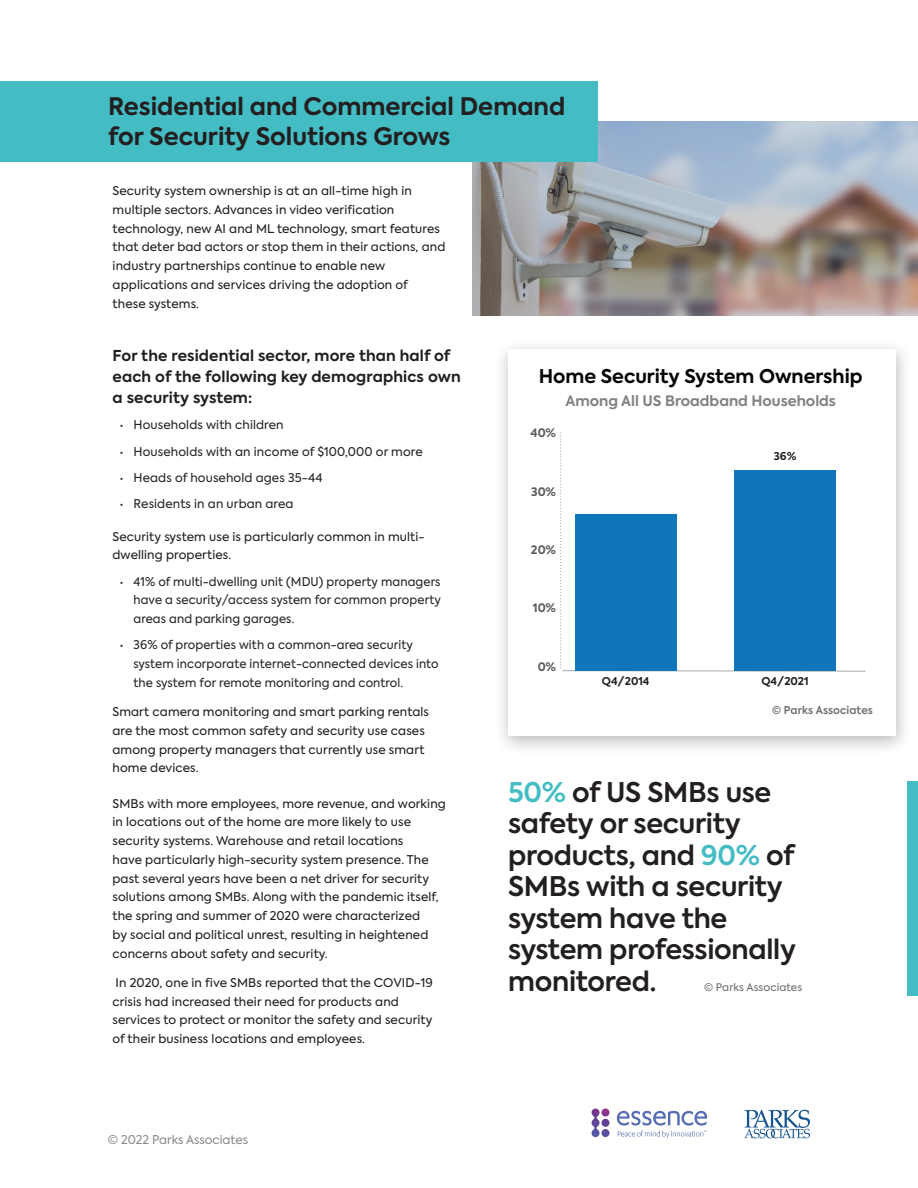
<style>
.page{position:relative;width:918px;height:1188px;background:#fff}
.page>*{position:absolute;margin:0;border:0;box-sizing:border-box;transform-origin:0 0}
.Call_Out{font:600 27px/31.5px "Axiforma";letter-spacing:-.01em;color:#231f20}
.Header_-_Main{font:700 24px/30px "Axiforma";color:#231f20}
.t1{font:700 18.9px "Axiforma";color:#050504}
.Body_Copy{font:700 15px/21px "Axiforma";letter-spacing:.01em;color:#231f20}
.t2{font:700 14.4px "Axiforma";color:#808285}
.Body_Copy-2{font:12px/18.8px "Axiforma";letter-spacing:.01em;color:#231f20}
.t3{font:12px/18.8px "Axiforma";letter-spacing:.01em;color:#282526;text-align:justify}
.t4{font:12px "Axiforma";color:#85888b}
.t5{font:700 11.7px "Axiforma";color:#5a595c}
.t6{font:700 10.8px "Axiforma";color:#231f20}
.t7{font:600 10.8px "Axiforma";letter-spacing:.01em;color:#6e6e71}
.Body_Copy-3{font:10.5px "Axiforma";letter-spacing:.01em;color:#6c6d70}
.s1{font-family:"Myriad Pro";font-weight:300}
.s2{color:#43bcc4}
</style>
<div class="page">
<div style="left:495px;top:339px;width:418px;height:416px;background:#231f20;opacity:.3"></div>
<div style="left:508px;top:350px;width:388px;height:386px;background:#fff"></div>
<svg style="left:473px;top:122px;width:445px;height:193px;background:#9d9da1"></svg>
<div style="left:0;top:81px;width:597px;height:81px;background:#43bcc4"></div>
<svg style="left:744px;top:1110px;width:66px;height:28px"></svg>
<svg style="left:617px;top:1111px;width:90px;height:27px"></svg>
<svg style="left:591px;top:1108px;width:18px;height:30px"></svg>
<svg style="left:560px;top:433px;width:305px;height:238px"></svg>
<div style="left:575px;top:515px;width:102px;height:156px;background:#1175bc"></div>
<div style="left:734px;top:471px;width:102px;height:200px;background:#1175bc"></div>
<div style="left:908px;top:781px;width:10px;height:215px;background:#43bcc4"></div>
<p class="Header_-_Main" style="left:108px;top:92px;width:459px">Residential and Commercial Demand for Security Solutions Grows</p>
<p class="Body_Copy-2" style="left:113px;top:181px;width:334px">Security system ownership is at an all-time high in multiple sectors. Advances in video verification technology, new AI and ML technology, smart features that deter bad actors or stop them in their actions, and industry partnerships continue to enable new applications and services driving the adoption of<br>these systems.</p>
<p class="Body_Copy" style="left:113px;top:345px;width:350px">For the residential sector, more than half of each of the following key demographics own a security system:</p>
<p class="t3" style="left:120px;top:416px;width:165px"><span class="s1">•</span> Households with children</p>
<p class="t3" style="left:120px;top:442px;width:304px"><span class="s1">•</span> Households with an income of $100,000 or more</p>
<p class="t3" style="left:120px;top:468px;width:204px"><span class="s1">•</span> Heads of household ages 35-44</p>
<p class="t3" style="left:120px;top:495px;width:175px"><span class="s1">•</span> Residents in an urban area</p>
<p class="Body_Copy-2" style="left:112px;top:527px;width:314px">Security system use is particularly common in multi&shy;dwelling properties.</p>
<p class="t3" style="left:134px;top:572px;width:309px;text-indent:-14px"><span class="s1">•</span> 41% of multi-dwelling unit (MDU) property managers have a security/access system for common property areas and parking garages.</p>
<p class="t3" style="left:134px;top:636px;width:307px;text-align:left;text-indent:-14px"><span class="s1">•</span> 36% of properties with a common-area security system incorporate internet-connected devices into the system for remote monitoring and control.</p>
<p class="Body_Copy-2" style="left:112px;top:703px;width:318px">Smart camera monitoring and smart parking rentals are the most common safety and security use cases among property managers that currently use smart home devices.</p>
<p class="Body_Copy-2" style="left:112px;top:794px;width:335px">SMBs with more employees, more revenue, and working in locations out of the home are more likely to use security systems. Warehouse and retail locations<br>have particularly high-security system presence. The past several years have been a net driver for security solutions among SMBs. Along with the pandemic itself, the spring and summer of 2020 were characterized<br>by social and political unrest, resulting in heightened concerns about safety and security.</p>
<p class="Body_Copy-2" style="left:112px;top:973px;width:322px">In 2020, one in five SMBs reported that the COVID-19 crisis had increased their need for products and services to protect or monitor the safety and security of their business locations and employees.</p>
<p class="t4" style="left:108px;top:1132px;width:142px">© 2022 Parks Associates</p>
<p class="t1" style="left:539px;top:364px;width:325px">Home Security System Ownership</p>
<p class="t2" style="left:565px;top:391px;width:272px">Among All US Broadband Households</p>
<p class="t5" style="left:531px;top:425px;width:27px">40%</p>
<p class="t5" style="left:531px;top:483px;width:27px">30%</p>
<p class="t5" style="left:531px;top:542px;width:27px">20%</p>
<p class="t5" style="left:533px;top:600px;width:25px">10%</p>
<p class="t5" style="left:538px;top:658px;width:20px">0%</p>
<p class="t6" style="left:774px;top:449px;width:24px">36%</p>
<p class="t6" style="left:602px;top:674px;width:49px">Q4/2014</p>
<p class="t6" style="left:761px;top:674px;width:49px">Q4/2021</p>
<p class="t7" style="left:772px;top:702px;width:102px">© Parks Associates</p>
<p class="Call_Out" style="left:508px;top:777px;width:289px"><span class="s2">50%</span> of US SMBs use safety or security products, and <span class="s2">90%</span> of<br>SMBs with a security system have the system professionally monitored.</p>
<p class="Body_Copy-3" style="left:704px;top:980px;width:100px">© Parks Associates</p>
</div>
